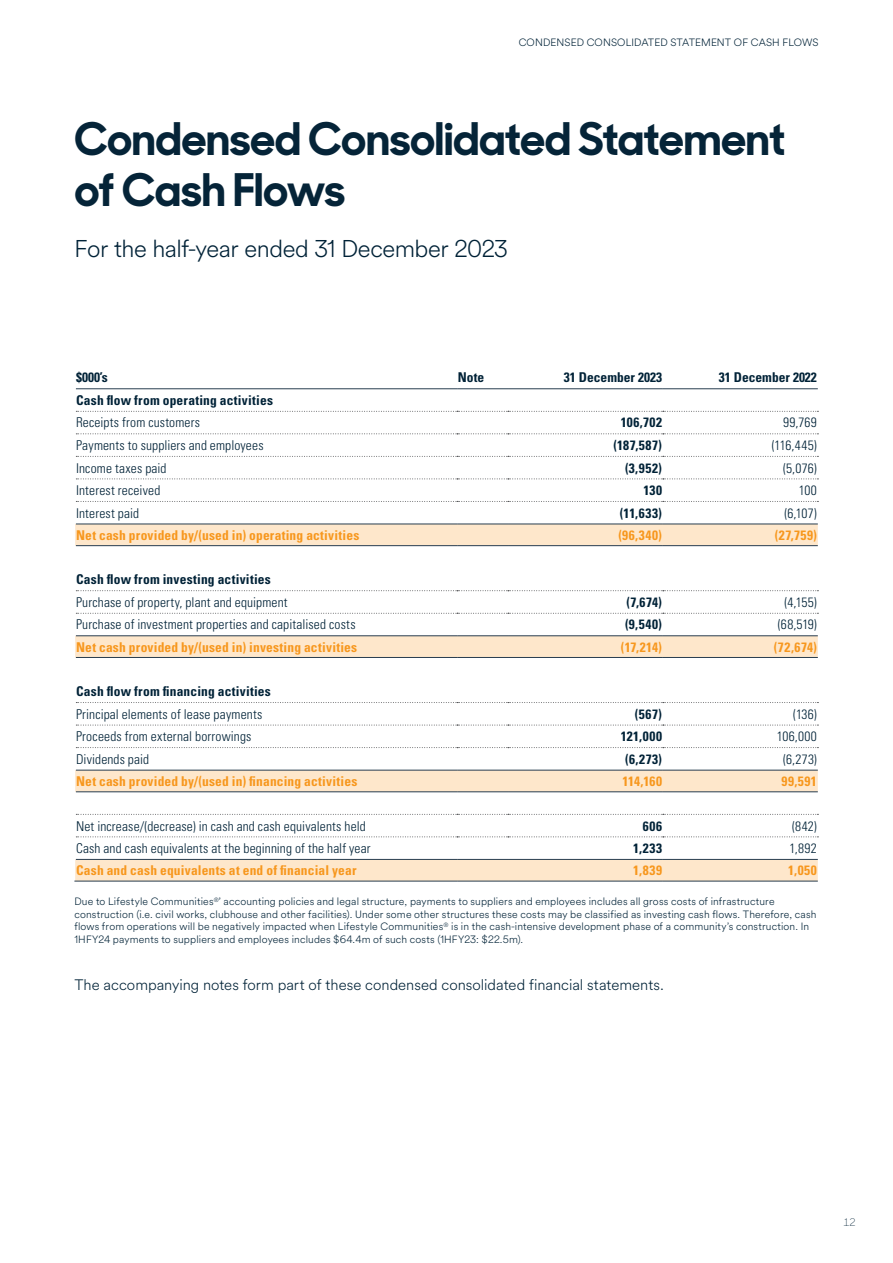
<style>
.page{position:relative;width:893px;height:1263px;background:#fff}
.page>*{position:absolute;margin:0;border:0;box-sizing:border-box;transform-origin:0 0}
.Chapter_heading_32pt{font:700 45px/51px "Sharp Sans Display No 1";letter-spacing:-.01em;color:#052438}
.Chapter_heading_32pt-2{font:300 24px "Circular Std";letter-spacing:-.02em;color:#002237}
.Body_copy_10pt{font:300 15px "Circular Std";color:#002237}
.Table_column_1{font:300 condensed 13.5px "Univers LT Std";letter-spacing:.01em;color:#002237}
.Table_total_row{font:700 condensed 13.5px "Univers LT Std";letter-spacing:.015em;color:#f7971d}
.Table_column_1-2{font:700 condensed 13.5px "Univers LT Std";letter-spacing:.02em;color:#002237}
.Table_text_9pt{font:300 condensed 13.5px "Univers LT Std";letter-spacing:.025em;color:#002237}
.Table_text_9pt-2{font:700 condensed 13.5px "Univers LT Std";letter-spacing:.045em;color:#002237}
.Table_column_heading_9pt{font:700 condensed 13.5px "Univers LT Std";color:#002237}
.Note{font:300 10.5px/12.6px "Circular Std";letter-spacing:.015em;color:#002237}
.t1{font:300 10.5px "Sharp Sans Display No 1";color:#052438}
</style>
<div class="page">
<svg style="left:75px;top:524px;width:743px;height:357px"></svg>
<hr style="left:76px;top:524px;width:381px;height:1px;background:#283d50">
<hr style="left:76px;top:545px;width:381px;height:1px;background:#283d50">
<hr style="left:76px;top:635px;width:381px;height:1px;background:#283d50">
<hr style="left:76px;top:657px;width:381px;height:1px;background:#283d50">
<hr style="left:76px;top:770px;width:381px;height:1px;background:#283d50">
<hr style="left:76px;top:791px;width:381px;height:1px;background:#283d50">
<hr style="left:76px;top:859px;width:381px;height:1px;background:#283d50">
<hr style="left:76px;top:388px;width:381px;height:1px;background:#283d50">
<hr style="left:74px;top:881px;width:383px;height:1px;background:#283d50">
<hr style="left:457px;top:388px;width:51px;height:1px;background:#283d50">
<hr style="left:508px;top:388px;width:155px;height:1px;background:#283d50">
<hr style="left:663px;top:388px;width:155px;height:1px;background:#283d50">
<hr style="left:457px;top:524px;width:51px;height:1px;background:#283d50">
<hr style="left:508px;top:524px;width:155px;height:1px;background:#283d50">
<hr style="left:663px;top:524px;width:155px;height:1px;background:#283d50">
<hr style="left:457px;top:545px;width:51px;height:1px;background:#283d50">
<hr style="left:508px;top:545px;width:155px;height:1px;background:#283d50">
<hr style="left:663px;top:545px;width:155px;height:1px;background:#283d50">
<hr style="left:457px;top:635px;width:51px;height:1px;background:#283d50">
<hr style="left:508px;top:635px;width:155px;height:1px;background:#283d50">
<hr style="left:663px;top:635px;width:155px;height:1px;background:#283d50">
<hr style="left:457px;top:657px;width:51px;height:1px;background:#283d50">
<hr style="left:508px;top:657px;width:155px;height:1px;background:#283d50">
<hr style="left:663px;top:657px;width:155px;height:1px;background:#283d50">
<hr style="left:457px;top:770px;width:51px;height:1px;background:#283d50">
<hr style="left:508px;top:770px;width:155px;height:1px;background:#283d50">
<hr style="left:663px;top:770px;width:155px;height:1px;background:#283d50">
<hr style="left:457px;top:791px;width:51px;height:1px;background:#283d50">
<hr style="left:508px;top:791px;width:155px;height:1px;background:#283d50">
<hr style="left:663px;top:791px;width:155px;height:1px;background:#283d50">
<hr style="left:457px;top:859px;width:51px;height:1px;background:#283d50">
<hr style="left:508px;top:859px;width:155px;height:1px;background:#283d50">
<hr style="left:663px;top:859px;width:155px;height:1px;background:#283d50">
<hr style="left:457px;top:881px;width:51px;height:1px;background:#283d50">
<hr style="left:508px;top:881px;width:155px;height:1px;background:#283d50">
<hr style="left:663px;top:881px;width:155px;height:1px;background:#283d50">
<svg style="left:76px;top:411px;width:742px;height:1px"></svg>
<svg style="left:76px;top:433px;width:742px;height:1px"></svg>
<svg style="left:76px;top:456px;width:742px;height:1px"></svg>
<svg style="left:76px;top:478px;width:742px;height:1px"></svg>
<svg style="left:76px;top:501px;width:742px;height:1px"></svg>
<svg style="left:76px;top:613px;width:742px;height:1px"></svg>
<svg style="left:76px;top:725px;width:742px;height:1px"></svg>
<svg style="left:76px;top:747px;width:742px;height:1px"></svg>
<svg style="left:76px;top:814px;width:742px;height:1px"></svg>
<svg style="left:76px;top:836px;width:742px;height:1px"></svg>
<svg style="left:76px;top:590px;width:742px;height:1px"></svg>
<svg style="left:76px;top:702px;width:742px;height:1px"></svg>
<p class="Note" style="left:519px;top:35px;width:301px">CONDENSED CONSOLIDATED STATEMENT OF CASH FLOWS</p>
<p class="Chapter_heading_32pt" style="left:74px;top:109px;width:712px">Condensed Consolidated Statement of Cash Flows</p>
<p class="Chapter_heading_32pt-2" style="left:74px;top:233px;width:435px">For the half-year ended 31 December 2023</p>
<p class="Table_column_heading_9pt" style="left:76px;top:369px;width:33px">$000’s</p>
<p class="Table_column_heading_9pt" style="left:458px;top:369px;width:28px">Note</p>
<p class="Table_column_heading_9pt" style="left:564px;top:369px;width:100px">31 December 2023</p>
<p class="Table_column_heading_9pt" style="left:719px;top:369px;width:100px">31 December 2022</p>
<p class="Table_column_1-2" style="left:76px;top:392px;width:199px">Cash flow from operating activities</p>
<p class="Table_column_1" style="left:76px;top:415px;width:126px">Receipts from customers</p>
<p class="Table_text_9pt-2" style="left:621px;top:414px;width:43px">106,702</p>
<p class="Table_text_9pt" style="left:783px;top:415px;width:35px">99,769</p>
<p class="Table_column_1" style="left:76px;top:437px;width:189px">Payments to suppliers and employees</p>
<p class="Table_text_9pt-2" style="left:613px;top:437px;width:50px">(187,587)</p>
<p class="Table_text_9pt" style="left:772px;top:437px;width:47px">(116,445)</p>
<p class="Table_column_1" style="left:76px;top:460px;width:92px">Income taxes paid</p>
<p class="Table_text_9pt-2" style="left:625px;top:459px;width:39px">(3,952)</p>
<p class="Table_text_9pt" style="left:783px;top:460px;width:35px">(5,076)</p>
<p class="Table_column_1" style="left:76px;top:482px;width:86px">Interest received</p>
<p class="Table_text_9pt-2" style="left:643px;top:482px;width:20px">130</p>
<p class="Table_text_9pt" style="left:799px;top:482px;width:20px">100</p>
<p class="Table_column_1" style="left:76px;top:505px;width:65px">Interest paid</p>
<p class="Table_text_9pt-2" style="left:620px;top:504px;width:44px">(11,633)</p>
<p class="Table_text_9pt" style="left:784px;top:505px;width:34px">(6,107)</p>
<p class="Table_total_row" style="left:76px;top:527px;width:285px">Net cash provided by/(used in) operating activities</p>
<p class="Table_total_row" style="left:618px;top:527px;width:45px">(96,340)</p>
<p class="Table_total_row" style="left:775px;top:527px;width:44px">(27,759)</p>
<p class="Table_column_1-2" style="left:76px;top:571px;width:196px">Cash flow from investing activities</p>
<p class="Table_column_1" style="left:76px;top:594px;width:213px">Purchase of property, plant and equipment</p>
<p class="Table_text_9pt-2" style="left:626px;top:594px;width:37px">(7,674)</p>
<p class="Table_text_9pt" style="left:784px;top:594px;width:34px">(4,155)</p>
<p class="Table_column_1" style="left:76px;top:616px;width:281px">Purchase of investment properties and capitalised costs</p>
<p class="Table_text_9pt-2" style="left:625px;top:616px;width:38px">(9,540)</p>
<p class="Table_text_9pt" style="left:778px;top:616px;width:41px">(68,519)</p>
<p class="Table_total_row" style="left:76px;top:638px;width:283px">Net cash provided by/(used in) investing activities</p>
<p class="Table_total_row" style="left:621px;top:638px;width:43px">(17,214)</p>
<p class="Table_total_row" style="left:774px;top:638px;width:45px">(72,674)</p>
<p class="Table_column_1-2" style="left:76px;top:683px;width:196px">Cash flow from financing activities</p>
<p class="Table_column_1" style="left:76px;top:706px;width:188px">Principal elements of lease payments</p>
<p class="Table_text_9pt-2" style="left:635px;top:706px;width:29px">(567)</p>
<p class="Table_text_9pt" style="left:793px;top:706px;width:25px">(136)</p>
<p class="Table_column_1" style="left:76px;top:728px;width:177px">Proceeds from external borrowings</p>
<p class="Table_text_9pt-2" style="left:621px;top:728px;width:43px">121,000</p>
<p class="Table_text_9pt" style="left:777px;top:728px;width:42px">106,000</p>
<p class="Table_column_1" style="left:76px;top:751px;width:75px">Dividends paid</p>
<p class="Table_text_9pt-2" style="left:625px;top:751px;width:38px">(6,273)</p>
<p class="Table_text_9pt" style="left:783px;top:751px;width:35px">(6,273)</p>
<p class="Table_total_row" style="left:76px;top:773px;width:283px">Net cash provided by/(used in) financing activities</p>
<p class="Table_total_row" style="left:622px;top:773px;width:41px">114,160</p>
<p class="Table_total_row" style="left:781px;top:773px;width:37px">99,591</p>
<p class="Table_column_1" style="left:76px;top:818px;width:291px">Net increase/(decrease) in cash and cash equivalents held</p>
<p class="Table_text_9pt-2" style="left:643px;top:817px;width:21px">606</p>
<p class="Table_text_9pt" style="left:792px;top:818px;width:26px">(842)</p>
<p class="Table_column_1" style="left:76px;top:840px;width:296px">Cash and cash equivalents at the beginning of the half year</p>
<p class="Table_text_9pt-2" style="left:633px;top:840px;width:30px">1,233</p>
<p class="Table_text_9pt" style="left:790px;top:840px;width:29px">1,892</p>
<p class="Table_total_row" style="left:76px;top:862px;width:282px">Cash and cash equivalents at end of financial year</p>
<p class="Table_total_row" style="left:633px;top:862px;width:30px">1,839</p>
<p class="Table_total_row" style="left:788px;top:862px;width:30px">1,050</p>
<p class="Note" style="left:74px;top:895px;width:743px">Due to Lifestyle Communities<sup>®</sup>’ accounting policies and legal structure, payments to suppliers and employees includes all gross costs of infrastructure construction (i.e. civil works, clubhouse and other facilities). Under some other structures these costs may be classified as investing cash flows. Therefore, cash flows from operations will be negatively impacted when Lifestyle Communities<sup>®</sup> is in the cash-intensive development phase of a community’s construction. In 1HFY24 payments to suppliers and employees includes $64.4m of such costs (1HFY23: $22.5m).</p>
<p class="Body_copy_10pt" style="left:74px;top:975px;width:589px">The accompanying notes form part of these condensed consolidated financial statements.</p>
<p class="t1" style="left:843px;top:1214px;width:14px">12</p>
</div>
